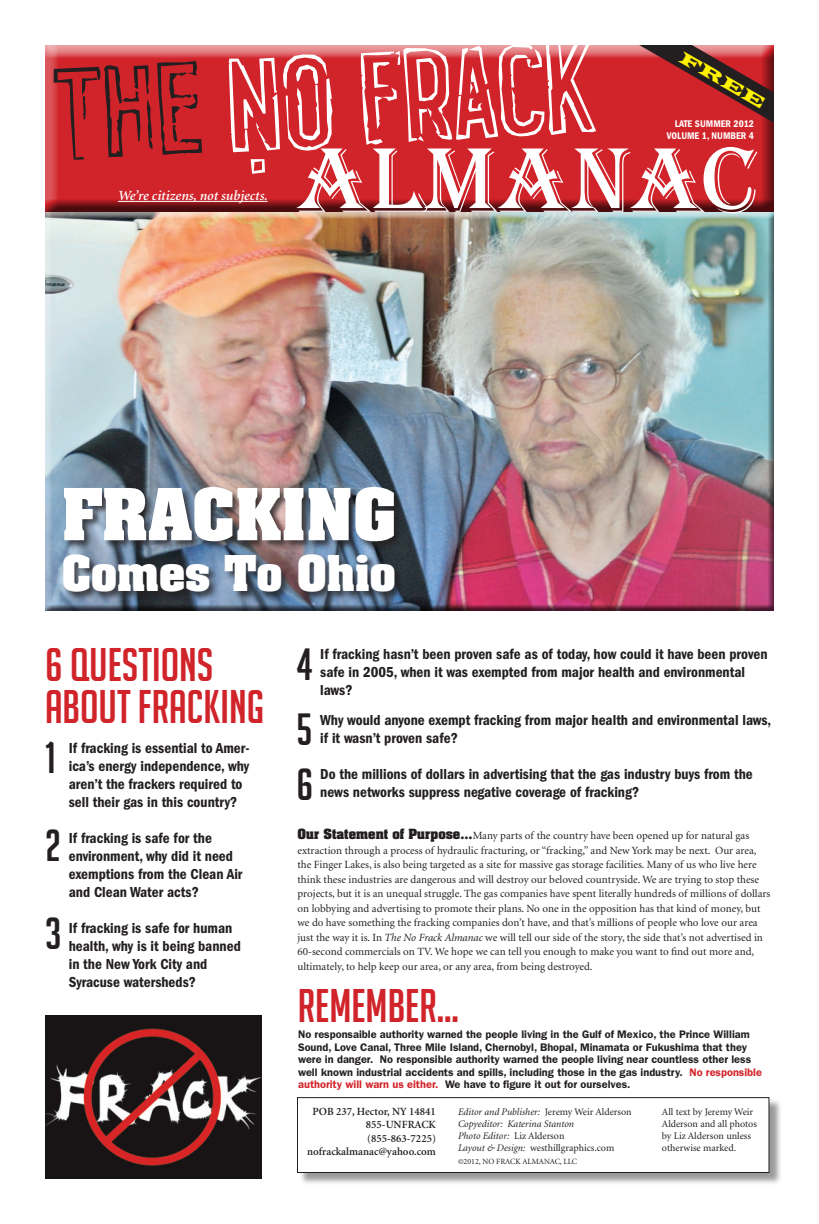
<style>
.page{position:relative;width:819px;height:1224px;background:#fff}
.page>*{position:absolute;margin:0;border:0;box-sizing:border-box;transform-origin:0 0}
.t1{font:115px "Dont Panic ITC";color:#fff}
.t2{font:95px "Algerian EF";color:#fff;scale:1.04 1}
.t3{font:700 61px "Aachen";color:#fff}
.t4{font:46px "Big Noodle Titling";color:#d1232a}
.t5{font:44px "Big Noodle Titling";color:#231f20}
.t6{font:700 42px "Aachen";color:#fff}
.t7{font:17px "Latin Wide";color:#fff101}
.t8{font:600 condensed 15px/18px "Franklin Gothic";color:#231f20}
.t9{font:italic 600 14px "Minion";color:#fff}
.t10{font:11px/14.5px "Minion";color:#231f20}
.t11{font:600 11px/12.5px "Franklin Gothic";color:#231f20}
.t12{font:600 11px "Minion";color:#231f20}
.t13{font:10px/12px "Minion";color:#231f20}
.t14{font:italic 10px "Minion";color:#231f20}
.t15{font:600 condensed 10px "Franklin Gothic";color:#fff}
.t16{font:8px "Minion";color:#231f20}
.s1{color:#231f20}
.s2{font-family:"Aachen";font-weight:700;font-size:12px}
.s3{font-style:italic}
.s4{color:#d1232a}
.s5{font-style:normal}
</style>
<div class="page">
<div style="left:44px;top:212px;width:730px;height:400px;background:#231f20;opacity:.75"></div>
<div style="left:44px;top:45px;width:731px;height:168px;background:#231f20;opacity:.75"></div>
<img style="left:45px;top:1015px;width:217px;height:164px">
<hr style="left:118px;top:201px;width:150px;height:1px;background:#fff">
<div style="left:63px;top:486px;width:342px;height:115px;background:#231f20;opacity:.75"></div>
<div style="left:299px;top:1099px;width:483px;height:86px;background:#231f20;opacity:.45"></div>
<div style="left:298px;top:1098px;width:471px;height:74px;background:#fff"></div>
<div style="left:297px;top:1097px;width:472px;height:76px;border:1px solid #231f20"></div>
<svg style="left:607px;top:45px;width:167px;height:89px;background:#a9292e"></svg>
<div style="left:774px;top:26px;width:45px;height:599px;background:#fff"></div>
<p class="t1" style="left:50px;top:37px;width:543px;rotate:-3deg"><span class="s1">The</span> No Frack</p>
<p class="t7" style="left:686px;top:47px;width:97px;rotate:30deg">FREE</p>
<p class="t15" style="left:675px;top:118px;width:81px">LATE SUMMER 2012</p>
<p class="t15" style="left:667px;top:130px;width:89px">VOLUME 1, NUMBER 4</p>
<p class="t2" style="left:296px;top:128px;width:446px">ALMANAC</p>
<p class="t9" style="left:118px;top:189px;width:151px">We’re citizens, not subjects.</p>
<p class="t3" style="left:62px;top:470px;width:336px">FRACKING</p>
<p class="t6" style="left:62px;top:543px;width:336px">Comes To Ohio</p>
<p class="t4" style="left:45px;top:640px;width:170px">6 QUESTIONS</p>
<p class="t4" style="left:45px;top:682px;width:221px">ABOUT FRACKING</p>
<p class="t5" style="left:45px;top:734px;width:12px">1</p>
<p class="t8" style="left:69px;top:739px;width:182px">If fracking is essential to Amer&shy;ica’s energy independence, why aren’t the frackers required to sell their gas in this country?</p>
<p class="t8" style="left:69px;top:829px;width:175px">If fracking is safe for the environment, why did it need exemptions from the Clean Air and Clean Water acts?</p>
<p class="t8" style="left:69px;top:919px;width:174px">If fracking is safe for human health, why is it being banned in the New York City and<br>Syracuse watersheds?</p>
<p class="t5" style="left:45px;top:822px;width:18px">2</p>
<p class="t5" style="left:45px;top:910px;width:18px">3</p>
<p class="t5" style="left:296px;top:640px;width:18px">4</p>
<p class="t5" style="left:296px;top:705px;width:18px">5</p>
<p class="t5" style="left:296px;top:760px;width:18px">6</p>
<p class="t8" style="left:320px;top:645px;width:449px">If fracking hasn’t been proven safe as of today, how could it have been proven safe in 2005, when it was exempted from major health and environmental laws?</p>
<p class="t8" style="left:320px;top:711px;width:453px">Why would anyone exempt fracking from major health and environmental laws, if it wasn’t proven safe?</p>
<p class="t8" style="left:320px;top:765px;width:434px">Do the millions of dollars in advertising that the gas industry buys from the news networks suppress negative coverage of fracking?</p>
<p class="t10" style="left:297px;top:829px;width:474px"><span class="s2">Our Statement of Purpose...</span>Many parts of the country have been opened up for natural gas extraction through a process of hydraulic fracturing, or “fracking,” and New York may be next. Our area, the Finger Lakes, is also being targeted as a site for massive gas storage facilities. Many of us who live here think these industries are dangerous and will destroy our beloved countryside. We are trying to stop these projects, but it is an unequal struggle. The gas companies have spent literally hundreds of millions of dollars on lobbying and advertising to promote their plans. No one in the opposition has that kind of money, but we do have something the fracking companies don’t have, and that’s millions of people who love our area just the way it is. In <span class="s3">The No Frack Almanac</span> we will tell our side of the story, the side that’s not advertised in 60-second commercials on TV. We hope we can tell you enough to make you want to find out more and, ultimately, to help keep our area, or any area, from being destroyed.</p>
<p class="t4" style="left:298px;top:981px;width:163px">REMEMBER...</p>
<p class="t11" style="left:298px;top:1028px;width:465px">No responsaible authority warned the people living in the Gulf of Mexico, the Prince William Sound, Love Canal, Three Mile Island, Chernobyl, Bhopal, Minamata or Fukushima that they were in danger. No responsible authority warned the people living near countless other less well known industrial accidents and spills, including those in the gas industry. <span class="s4">No responsible authority will warn us either.</span> We have to figure it out for ourselves.</p>
<p class="t12" style="left:313px;top:1106px;width:125px">POB 237, Hector, NY 14841</p>
<p class="t12" style="left:366px;top:1119px;width:72px">855-UNFRACK</p>
<p class="t12" style="left:367px;top:1133px;width:70px">(855-863-7225)</p>
<p class="t12" style="left:307px;top:1146px;width:130px">nofrackalmanac@yahoo.com</p>
<p class="t14" style="left:458px;top:1106px;width:175px">Editor and Publisher: <span class="s5">Jeremy Weir Alderson</span></p>
<p class="t14" style="left:458px;top:1118px;width:118px">Copyeditor: Katerina Stanton</p>
<p class="t14" style="left:458px;top:1130px;width:108px">Photo Editor: <span class="s5">Liz Alderson</span></p>
<p class="t13" style="left:458px;top:1142px;width:158px"><span class="s3">Layout &amp; Design:</span> westhillgraphics.com</p>
<p class="t16" style="left:458px;top:1157px;width:121px">©2012, NO FRACK ALMANAC, LLC</p>
<p class="t13" style="left:662px;top:1106px;width:97px">All text by Jeremy Weir<br>Alderson and all photos by Liz Alderson unless otherwise marked.</p>
</div>
